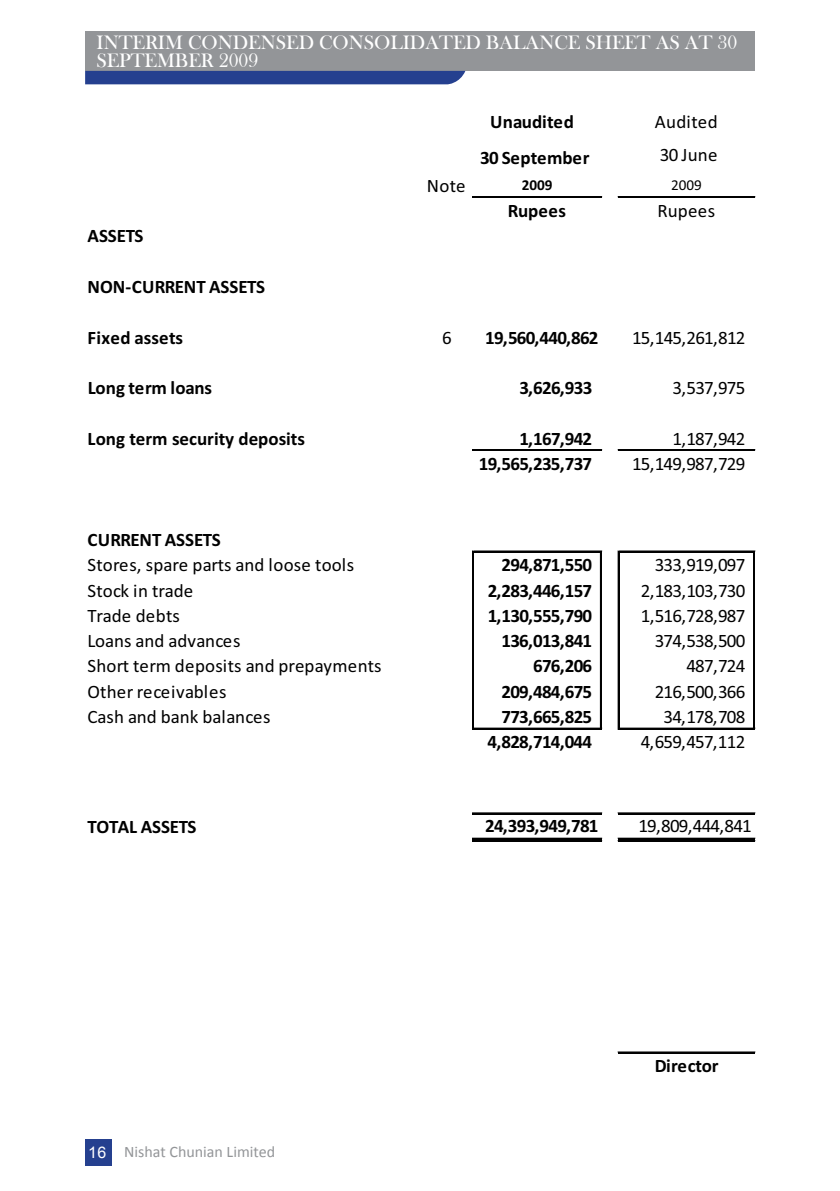
<style>
.page{position:relative;width:840px;height:1191px;background:#fff}
.page>*{position:absolute;margin:0;border:0;box-sizing:border-box;transform-origin:0 0}
.t1{font:20px "Bask Old Face";color:#fff}
.t2{font:19px "Calibri";letter-spacing:-.01em;color:#010101}
.t3{font:700 19px "Calibri";letter-spacing:-.04em;color:#010101}
.t4{font:700 19px "Calibri";letter-spacing:-.02em;color:#010101}
.t5{font:19px "Calibri";letter-spacing:-.04em;color:#010101}
.t6{font:700 19px "Calibri";color:#010101}
.t7{font:19px "Calibri";letter-spacing:.01em;color:#010101}
.t8{font:700 19px "Calibri";letter-spacing:.005em;color:#010101}
.t9{font:19px "Calibri";letter-spacing:.015em;color:#010101}
.t10{font:16px "Calibri";color:#939598}
.t11{font:700 15.2px "Calibri";color:#010101}
.t12{font:15.2px "Calibri";color:#010101}
.s1{font-family:"Arial";color:#fff}
</style>
<div class="page">
<div style="left:85px;top:31px;width:669px;height:40px;background:#939598"></div>
<div style="left:85px;top:71px;width:380px;height:13px;background:#25408f"></div>
<div style="left:85px;top:1139px;width:26px;height:26px;background:#25408f"></div>
<hr style="left:472px;top:196px;width:129px;height:1px;background:#010101">
<hr style="left:472px;top:197px;width:129px;height:1px;background:#010101">
<hr style="left:472px;top:449px;width:129px;height:1px;background:#010101">
<hr style="left:472px;top:450px;width:129px;height:1px;background:#010101">
<hr style="left:473px;top:550px;width:128px;height:1px;background:#010101">
<hr style="left:473px;top:551px;width:128px;height:1px;background:#010101">
<hr style="left:473px;top:728px;width:128px;height:1px;background:#010101">
<hr style="left:472px;top:812px;width:129px;height:1px;background:#010101">
<hr style="left:472px;top:813px;width:129px;height:1px;background:#010101">
<hr style="left:472px;top:838px;width:129px;height:1px;background:#010101">
<hr style="left:472px;top:840px;width:129px;height:2px;background:#010101">
<hr style="left:472px;top:551px;width:1px;height:178px;background:#010101">
<hr style="left:599px;top:552px;width:1px;height:177px;background:#010101">
<hr style="left:600px;top:552px;width:1px;height:177px;background:#010101">
<hr style="left:617px;top:551px;width:2px;height:178px;background:#010101">
<hr style="left:752px;top:552px;width:1px;height:177px;background:#010101">
<hr style="left:753px;top:552px;width:1px;height:177px;background:#010101">
<hr style="left:617px;top:196px;width:137px;height:1px;background:#010101">
<hr style="left:617px;top:197px;width:137px;height:1px;background:#010101">
<hr style="left:617px;top:449px;width:137px;height:1px;background:#010101">
<hr style="left:617px;top:450px;width:137px;height:1px;background:#010101">
<hr style="left:619px;top:550px;width:135px;height:1px;background:#010101">
<hr style="left:619px;top:551px;width:135px;height:1px;background:#010101">
<hr style="left:619px;top:728px;width:135px;height:1px;background:#010101">
<hr style="left:617px;top:812px;width:137px;height:1px;background:#010101">
<hr style="left:617px;top:813px;width:137px;height:1px;background:#010101">
<hr style="left:617px;top:838px;width:137px;height:1px;background:#010101">
<hr style="left:617px;top:840px;width:137px;height:2px;background:#010101">
<hr style="left:617px;top:1051px;width:137px;height:1px;background:#010101">
<hr style="left:617px;top:1052px;width:137px;height:1px;background:#010101">
<p class="t1" style="left:96px;top:32px;width:404px">INTERIM CONDENSED CONSOLIDATED BALA</p>
<p class="t1" style="left:539px;top:32px;width:199px">NCE SHEET AS AT 30</p>
<p class="t1" style="left:96px;top:50px;width:163px">SEPTEMBER 2009</p>
<p class="t4" style="left:490px;top:110px;width:85px">Unaudited</p>
<p class="t9" style="left:654px;top:110px;width:65px">Audited</p>
<p class="t4" style="left:480px;top:145px;width:111px">30 September</p>
<p class="t2" style="left:659px;top:143px;width:59px">30 June</p>
<p class="t2" style="left:426px;top:173px;width:40px">Note</p>
<p class="t11" style="left:521px;top:176px;width:32px">2009</p>
<p class="t12" style="left:671px;top:176px;width:32px">2009</p>
<p class="t4" style="left:507px;top:198px;width:60px">Rupees</p>
<p class="t2" style="left:657px;top:199px;width:59px">Rupees</p>
<p class="t4" style="left:88px;top:224px;width:57px">ASSETS</p>
<p class="t4" style="left:88px;top:274px;width:179px">NON-CURRENT ASSETS</p>
<p class="t8" style="left:88px;top:325px;width:97px">Fixed assets</p>
<p class="t2" style="left:442px;top:325px;width:11px">6</p>
<p class="t3" style="left:485px;top:325px;width:115px">19,560,440,862</p>
<p class="t5" style="left:631px;top:325px;width:115px">15,145,261,812</p>
<p class="t4" style="left:88px;top:376px;width:126px">Long term loans</p>
<p class="t6" style="left:88px;top:426px;width:219px">Long term security deposits</p>
<p class="t4" style="left:519px;top:376px;width:74px">3,626,933</p>
<p class="t2" style="left:672px;top:376px;width:74px">3,537,975</p>
<p class="t4" style="left:519px;top:426px;width:74px">1,167,942</p>
<p class="t2" style="left:672px;top:426px;width:74px">1,187,942</p>
<p class="t3" style="left:478px;top:451px;width:115px">19,565,235,737</p>
<p class="t5" style="left:631px;top:452px;width:115px">15,149,987,729</p>
<p class="t4" style="left:87px;top:527px;width:134px">CURRENT ASSETS</p>
<p class="t2" style="left:87px;top:553px;width:268px">Stores, spare parts and loose tools</p>
<p class="t3" style="left:501px;top:553px;width:92px">294,871,550</p>
<p class="t5" style="left:654px;top:553px;width:92px">333,919,097</p>
<p class="t2" style="left:88px;top:578px;width:107px">Stock in trade</p>
<p class="t3" style="left:487px;top:578px;width:106px">2,283,446,157</p>
<p class="t5" style="left:640px;top:578px;width:106px">2,183,103,730</p>
<p class="t2" style="left:88px;top:603px;width:94px">Trade debts</p>
<p class="t3" style="left:487px;top:603px;width:106px">1,130,555,790</p>
<p class="t5" style="left:640px;top:603px;width:106px">1,516,728,987</p>
<p class="t2" style="left:87px;top:629px;width:154px">Loans and advances</p>
<p class="t3" style="left:501px;top:628px;width:92px">136,013,841</p>
<p class="t5" style="left:654px;top:629px;width:92px">374,538,500</p>
<p class="t2" style="left:87px;top:654px;width:295px">Short term deposits and prepayments</p>
<p class="t4" style="left:533px;top:654px;width:60px">676,206</p>
<p class="t2" style="left:686px;top:654px;width:60px">487,724</p>
<p class="t7" style="left:87px;top:679px;width:140px">Other receivables</p>
<p class="t3" style="left:501px;top:679px;width:92px">209,484,675</p>
<p class="t5" style="left:654px;top:679px;width:92px">216,500,366</p>
<p class="t2" style="left:87px;top:704px;width:184px">Cash and bank balances</p>
<p class="t3" style="left:501px;top:704px;width:92px">773,665,825</p>
<p class="t2" style="left:663px;top:704px;width:83px">34,178,708</p>
<p class="t3" style="left:487px;top:730px;width:106px">4,828,714,044</p>
<p class="t5" style="left:640px;top:730px;width:106px">4,659,457,112</p>
<p class="t4" style="left:87px;top:814px;width:110px">TOTAL ASSETS</p>
<p class="t3" style="left:485px;top:813px;width:115px">24,393,949,781</p>
<p class="t5" style="left:638px;top:813px;width:115px">19,809,444,841</p>
<p class="t10" style="left:88px;top:1141px;width:188px"><span class="s1">16</span> Nishat Chunian Limited</p>
<p class="t4" style="left:654px;top:1053px;width:65px">Director</p>
</div>
